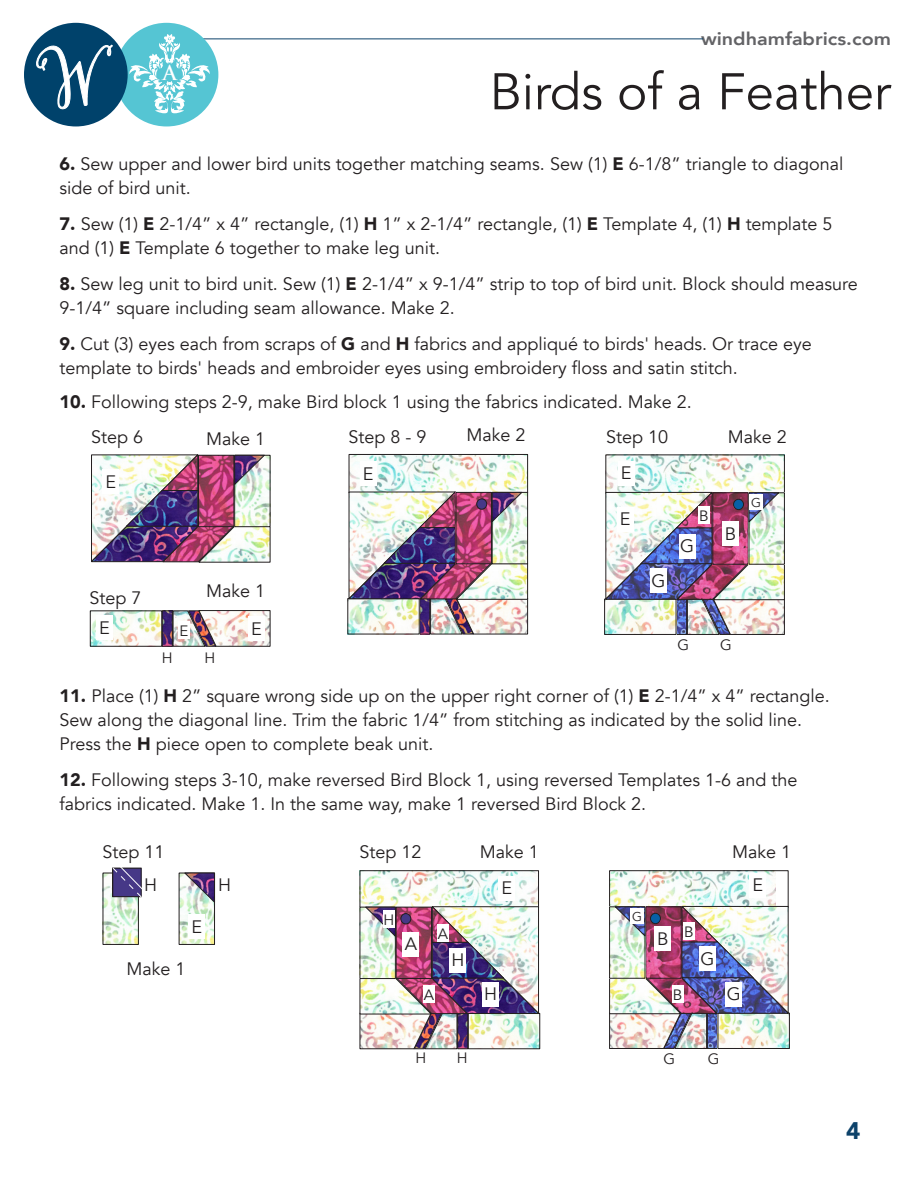
<style>
.page{position:relative;width:918px;height:1188px;background:#fff}
.page>*{position:absolute;margin:0;border:0;box-sizing:border-box;transform-origin:0 0}
.t1{font:51px "Avenir";color:#231f20}
.t2{font:900 24px "Avenir";color:#0d426a}
.t3{font:700 20.1px "Trajan Pro";color:#fff}
.t4{font:18px/24px "Avenir";color:#231f20}
.t5{font:800 18px "Avenir";color:#636366;scale:1.1 1}
.t6{font:15px "Avenir";color:#231f20}
.t7{font:12.75px "Avenir";color:#231f20}
.s1{font-weight:900}
</style>
<div class="page">
<hr style="left:162px;top:39px;width:541px;height:1px;background:#0d426a">
<div style="left:115px;top:23px;width:103px;height:103px;background:#55c5d3;border-radius:50%"></div>
<div style="left:24px;top:23px;width:104px;height:103px;background:#00426b;border-radius:50%"></div>
<svg style="left:36px;top:44px;width:77px;height:66px"></svg>
<svg style="left:129px;top:34px;width:81px;height:79px"></svg>
<img style="left:607px;top:457px;width:176px;height:34px">
<img style="left:92px;top:612px;width:79px;height:33px">
<div style="left:162px;top:610px;width:11px;height:37px;border:1px solid #231f20"></div>
<img style="left:172px;top:610px;width:99px;height:37px">
<div style="left:90px;top:610px;width:72px;height:37px;border:1px solid #231f20"></div>
<div style="left:96px;top:616px;width:17px;height:24px;background:#fff"></div>
<div style="left:248px;top:617px;width:17px;height:24px;background:#fff"></div>
<div style="left:618px;top:461px;width:16px;height:24px;background:#fff"></div>
<div style="left:178px;top:621px;width:12px;height:18px;background:#fff"></div>
<img style="left:91px;top:454px;width:180px;height:109px">
<div style="left:103px;top:470px;width:16px;height:24px;background:#fff"></div>
<img style="left:605px;top:491px;width:180px;height:144px">
<div style="left:617px;top:507px;width:16px;height:24px;background:#fff"></div>
<img style="left:351px;top:456px;width:175px;height:34px">
<div style="left:349px;top:454px;width:179px;height:39px;border:1px solid #231f20"></div>
<img style="left:348px;top:490px;width:180px;height:145px">
<div style="left:360px;top:462px;width:16px;height:24px;background:#fff"></div>
<div style="left:477px;top:499px;width:10px;height:10px;background:#463887;border-radius:50%"></div>
<div style="left:477px;top:499px;width:10px;height:10px;border:1px solid #231f20;border-radius:50%"></div>
<div style="left:734px;top:499px;width:10px;height:11px;background:#0760a6;border-radius:50%"></div>
<div style="left:733px;top:499px;width:11px;height:11px;border:1px solid #231f20;border-radius:50%"></div>
<div style="left:749px;top:494px;width:14px;height:16px;background:#fff"></div>
<div style="left:698px;top:506px;width:12px;height:18px;background:#fff"></div>
<div style="left:722px;top:522px;width:17px;height:24px;background:#fff"></div>
<div style="left:679px;top:534px;width:16px;height:24px;background:#fff"></div>
<div style="left:650px;top:569px;width:17px;height:24px;background:#fff"></div>
<img style="left:181px;top:875px;width:32px;height:68px">
<div style="left:179px;top:873px;width:36px;height:72px;border:1px solid #231f20"></div>
<svg style="left:183px;top:872px;width:33px;height:31px"></svg>
<div style="left:189px;top:915px;width:16px;height:24px;background:#fff"></div>
<img style="left:105px;top:875px;width:32px;height:68px">
<div style="left:103px;top:873px;width:36px;height:72px;border:1px solid #231f20"></div>
<svg style="left:112px;top:867px;width:30px;height:31px"></svg>
<img style="left:362px;top:872px;width:175px;height:33px">
<div style="left:360px;top:870px;width:179px;height:38px;border:1px solid #231f20"></div>
<img style="left:359px;top:905px;width:181px;height:145px">
<div style="left:401px;top:914px;width:10px;height:10px;background:#463887;border-radius:50%"></div>
<div style="left:401px;top:913px;width:10px;height:11px;border:1px solid #231f20;border-radius:50%"></div>
<div style="left:499px;top:876px;width:16px;height:24px;background:#fff"></div>
<div style="left:403px;top:932px;width:16px;height:24px;background:#fff"></div>
<div style="left:437px;top:924px;width:12px;height:18px;background:#fff"></div>
<div style="left:423px;top:985px;width:12px;height:18px;background:#fff"></div>
<div style="left:383px;top:910px;width:12px;height:18px;background:#fff"></div>
<div style="left:450px;top:948px;width:16px;height:24px;background:#fff"></div>
<div style="left:483px;top:982px;width:16px;height:24px;background:#fff"></div>
<img style="left:611px;top:872px;width:164px;height:33px">
<div style="left:609px;top:870px;width:180px;height:38px;border:1px solid #231f20"></div>
<img style="left:609px;top:905px;width:180px;height:144px">
<div style="left:650px;top:913px;width:10px;height:11px;background:#0760a6;border-radius:50%"></div>
<div style="left:650px;top:913px;width:11px;height:11px;border:1px solid #231f20;border-radius:50%"></div>
<div style="left:630px;top:908px;width:14px;height:15px;background:#fff"></div>
<div style="left:683px;top:922px;width:12px;height:18px;background:#fff"></div>
<div style="left:672px;top:985px;width:11px;height:18px;background:#fff"></div>
<div style="left:655px;top:927px;width:16px;height:24px;background:#fff"></div>
<div style="left:699px;top:947px;width:17px;height:24px;background:#fff"></div>
<div style="left:726px;top:982px;width:16px;height:24px;background:#fff"></div>
<div style="left:750px;top:873px;width:16px;height:24px;background:#fff"></div>
<p class="t3" style="left:163px;top:60px;width:16px">A</p>
<p class="t5" style="left:701px;top:25px;width:174px">windhamfabrics.com</p>
<h1 class="t1" style="left:490px;top:61px;width:403px">Birds of a Feather</h1>
<p class="t4" style="left:59px;top:152px;width:785px"><span class="s1">6.</span> Sew upper and lower bird units together matching seams. Sew (1) <span class="s1">E</span> 6-1/8” triangle to diagonal side of bird unit.</p>
<p class="t4" style="left:59px;top:212px;width:775px"><span class="s1">7.</span> Sew (1) <span class="s1">E</span> 2-1/4” x 4” rectangle, (1) <span class="s1">H</span> 1” x 2-1/4” rectangle, (1) <span class="s1">E</span> Template 4, (1) <span class="s1">H</span> template 5 and (1) <span class="s1">E</span> Template 6 together to make leg unit.</p>
<p class="t4" style="left:59px;top:272px;width:800px"><span class="s1">8.</span> Sew leg unit to bird unit. Sew (1) <span class="s1">E</span> 2-1/4” x 9-1/4” strip to top of bird unit. Block should measure<br>9-1/4” square including seam allowance. Make 2.</p>
<p class="t4" style="left:59px;top:332px;width:754px"><span class="s1">9.</span> Cut (3) eyes each from scraps of <span class="s1">G</span> and <span class="s1">H</span> fabrics and appliqué to birds' heads. Or trace eye</p>
<p class="t4" style="left:59px;top:356px;width:680px">template to birds' heads and embroider eyes using embroidery floss and satin stitch.</p>
<p class="t4" style="left:59px;top:390px;width:634px"><span class="s1">10.</span> Following steps 2-9, make Bird block 1 using the fabrics indicated. Make 2.</p>
<p class="t4" style="left:466px;top:423px;width:61px">Make 2</p>
<p class="t4" style="left:91px;top:425px;width:54px">Step 6</p>
<p class="t4" style="left:349px;top:425px;width:80px">Step 8 - 9</p>
<p class="t4" style="left:606px;top:425px;width:64px">Step 10</p>
<p class="t4" style="left:728px;top:425px;width:61px">Make 2</p>
<p class="t4" style="left:206px;top:427px;width:61px">Make 1</p>
<p class="t4" style="left:105px;top:470px;width:12px">E</p>
<p class="t4" style="left:90px;top:586px;width:54px">Step 7</p>
<p class="t4" style="left:206px;top:579px;width:61px">Make 1</p>
<p class="t4" style="left:99px;top:616px;width:12px">E</p>
<p class="t4" style="left:251px;top:617px;width:12px">E</p>
<p class="t6" style="left:180px;top:622px;width:10px">E</p>
<p class="t6" style="left:162px;top:649px;width:12px">H</p>
<p class="t6" style="left:204px;top:649px;width:12px">H</p>
<p class="t4" style="left:363px;top:462px;width:12px">E</p>
<p class="t4" style="left:621px;top:461px;width:12px">E</p>
<p class="t4" style="left:620px;top:507px;width:12px">E</p>
<p class="t4" style="left:651px;top:569px;width:16px">G</p>
<p class="t4" style="left:680px;top:534px;width:16px">G</p>
<p class="t6" style="left:699px;top:507px;width:11px">B</p>
<p class="t4" style="left:725px;top:522px;width:13px">B</p>
<p class="t7" style="left:751px;top:495px;width:11px">G</p>
<p class="t6" style="left:678px;top:636px;width:13px">G</p>
<p class="t6" style="left:720px;top:636px;width:13px">G</p>
<p class="t4" style="left:59px;top:684px;width:772px"><span class="s1">11.</span> Place (1) <span class="s1">H</span> 2” square wrong side up on the upper right corner of (1) <span class="s1">E</span> 2-1/4” x 4” rectangle.<br>Sew along the diagonal line. Trim the fabric 1/4” from stitching as indicated by the solid line.</p>
<p class="t4" style="left:59px;top:732px;width:376px">Press the <span class="s1">H</span> piece open to complete beak unit.</p>
<p class="t4" style="left:59px;top:768px;width:740px"><span class="s1">12.</span> Following steps 3-10, make reversed Bird Block 1, using reversed Templates 1-6 and the</p>
<p class="t4" style="left:59px;top:792px;width:588px">fabrics indicated. Make 1. In the same way, make 1 reversed Bird Block 2.</p>
<p class="t4" style="left:480px;top:840px;width:61px">Make 1</p>
<p class="t4" style="left:732px;top:840px;width:61px">Make 1</p>
<p class="t4" style="left:103px;top:840px;width:64px">Step 11</p>
<p class="t4" style="left:360px;top:840px;width:64px">Step 12</p>
<p class="t4" style="left:144px;top:873px;width:14px">H</p>
<p class="t4" style="left:218px;top:873px;width:14px">H</p>
<p class="t4" style="left:126px;top:957px;width:61px">Make 1</p>
<p class="t4" style="left:191px;top:915px;width:12px">E</p>
<p class="t6" style="left:383px;top:911px;width:12px">H</p>
<p class="t4" style="left:405px;top:932px;width:14px">A</p>
<p class="t6" style="left:438px;top:925px;width:12px">A</p>
<p class="t4" style="left:451px;top:949px;width:14px">H</p>
<p class="t6" style="left:424px;top:986px;width:12px">A</p>
<p class="t4" style="left:502px;top:877px;width:12px">E</p>
<p class="t4" style="left:484px;top:982px;width:14px">H</p>
<p class="t6" style="left:416px;top:1049px;width:12px">H</p>
<p class="t6" style="left:457px;top:1049px;width:12px">H</p>
<p class="t7" style="left:632px;top:909px;width:11px">G</p>
<p class="t4" style="left:657px;top:927px;width:13px">B</p>
<p class="t6" style="left:684px;top:923px;width:11px">B</p>
<p class="t4" style="left:701px;top:947px;width:16px">G</p>
<p class="t6" style="left:673px;top:986px;width:11px">B</p>
<p class="t4" style="left:727px;top:982px;width:16px">G</p>
<p class="t4" style="left:753px;top:874px;width:12px">E</p>
<p class="t6" style="left:664px;top:1050px;width:13px">G</p>
<p class="t6" style="left:708px;top:1050px;width:13px">G</p>
<h2 class="t2" style="left:846px;top:1110px;width:16px">4</h2>
</div>
